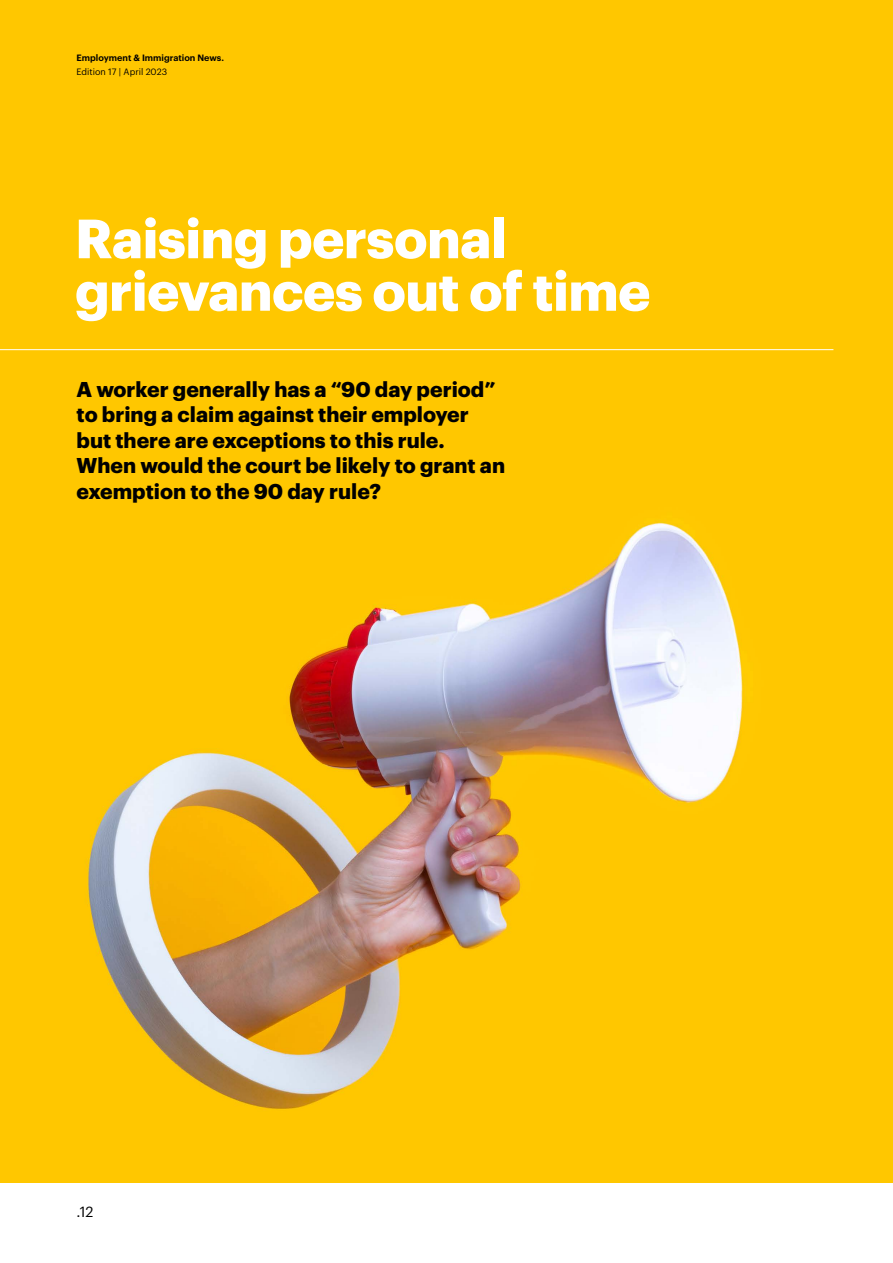
<style>
.page{position:relative;width:893px;height:1263px;background:#fff}
.page>*{position:absolute;margin:0;border:0;box-sizing:border-box;transform-origin:0 0}
.t1{font:700 54px/52.5px "Graphik";letter-spacing:-.01em;color:#fff}
.t2{font:700 21px/25.5px "Graphik";color:#000}
.t3{font:14.4px "Graphik";color:#000}
.t4{font:600 9px "Graphik";color:#000}
.t5{font:9px "Graphik";color:#000}
</style>
<div class="page">
<div style="left:0;top:0;width:893px;height:1183px;background:#ffc700"></div>
<img style="left:87px;top:522px;width:656px;height:588px">
<hr style="left:0;top:349px;width:833px;height:1px;background:#fff">
<p class="t4" style="left:77px;top:51px;width:149px">Employment &amp; Immigration News.</p>
<p class="t5" style="left:77px;top:65px;width:92px">Edition 17 | April 2023</p>
<h1 class="t1" style="left:75px;top:208px;width:577px">Raising personal grievances out of time</h1>
<p class="t2" style="left:77px;top:375px;width:430px">A worker generally has a “90 day period” to bring a claim against their employer but there are exceptions to this rule.<br>When would the court be likely to grant an exemption to the 90 day rule?</p>
<p class="t3" style="left:77px;top:1201px;width:18px">.12</p>
</div>
